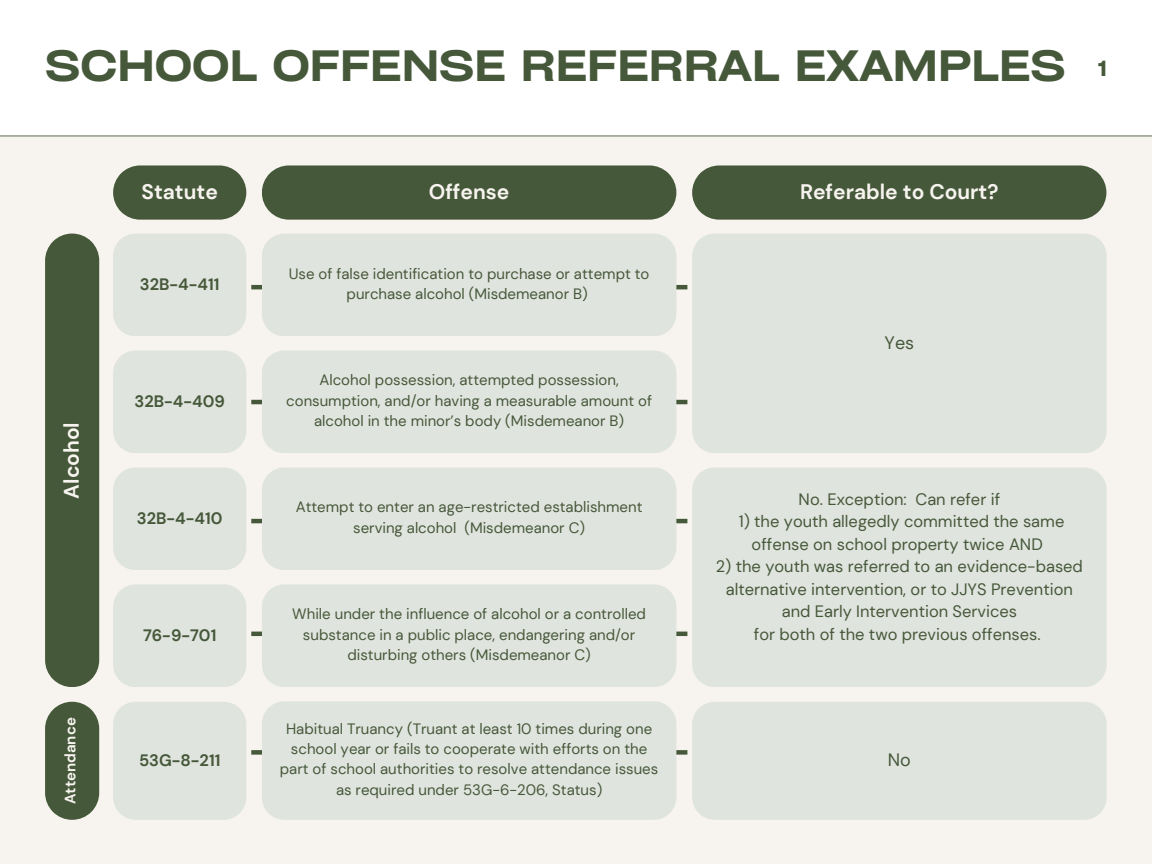
<style>
.page{position:relative;width:1152px;height:864px;background:#fff}
.page>*{position:absolute;margin:0;border:0;box-sizing:border-box;transform-origin:0 0}
.t1{font:600 expanded 42px "Cy Grotesk";color:#46583a}
.t2{font:700 21px "DM Sans";color:#f7f4ef}
.t3{font:600 expanded 21px "Cy Grotesk";color:#46583a}
.t4{font:18px "DM Sans";color:#46583a}
.t5{font:16.5px/22.5px "DM Sans";color:#46583a;text-align:center}
.t6{font:700 16.5px "DM Sans";color:#46583a}
.t7{font:15px/20.2px "DM Sans";color:#46583a;text-align:center}
.t8{font:700 15px "DM Sans";color:#f7f4ef}
</style>
<div class="page">
<div style="left:0;top:137px;width:1152px;height:727px;background:#f7f4ef"></div>
<hr style="left:0;top:135px;width:1152px;height:2px;background:#6b7961">
<svg style="left:113px;top:234px;width:574px;height:102px"></svg>
<div style="left:262px;top:234px;width:414px;height:102px;background:#e0e4de"></div>
<svg style="left:113px;top:351px;width:574px;height:102px"></svg>
<div style="left:262px;top:351px;width:414px;height:102px;background:#e0e4de"></div>
<svg style="left:113px;top:467px;width:574px;height:103px"></svg>
<div style="left:262px;top:467px;width:414px;height:103px;background:#e0e4de"></div>
<svg style="left:113px;top:584px;width:574px;height:103px"></svg>
<div style="left:262px;top:584px;width:414px;height:103px;background:#e0e4de"></div>
<div style="left:692px;top:234px;width:415px;height:219px;background:#e0e4de"></div>
<div style="left:692px;top:467px;width:415px;height:220px;background:#e0e4de"></div>
<svg style="left:113px;top:165px;width:133px;height:55px;background:#57674c"></svg>
<div style="left:262px;top:165px;width:414px;height:55px;background:#46583a"></div>
<div style="left:692px;top:165px;width:414px;height:55px;background:#46583a"></div>
<svg style="left:45px;top:234px;width:54px;height:453px;background:#4b5d40"></svg>
<div style="left:113px;top:702px;width:574px;height:118px;background:#e0e4de"></div>
<svg style="left:45px;top:702px;width:54px;height:118px;background:#57674b"></svg>
<div style="left:692px;top:702px;width:415px;height:118px;background:#e0e4de"></div>
<p class="t1" style="left:45px;top:39px;width:1022px">SCHOOL OFFENSE REFERRAL EXAMPLES</p>
<p class="t3" style="left:1098px;top:55px;width:10px">1</p>
<p class="t2" style="left:58px;top:499px;width:78px;rotate:-90deg">Alcohol</p>
<p class="t8" style="left:61px;top:804px;width:88px;rotate:-90deg">Attendance</p>
<p class="t2" style="left:141px;top:178px;width:78px">Statute</p>
<p class="t2" style="left:429px;top:178px;width:82px">Offense</p>
<p class="t2" style="left:800px;top:178px;width:200px">Referable to Court?</p>
<p class="t6" style="left:140px;top:273px;width:81px">32B-4-411</p>
<p class="t6" style="left:135px;top:390px;width:92px">32B-4-409</p>
<p class="t6" style="left:137px;top:507px;width:87px">32B-4-410</p>
<p class="t6" style="left:143px;top:624px;width:75px">76-9-701</p>
<p class="t6" style="left:139px;top:750px;width:83px">53G-8-211</p>
<p class="t7" style="left:289px;top:263px;width:362px">Use of false identification to purchase or attempt to purchase alcohol (Misdemeanor B)</p>
<p class="t7" style="left:286px;top:370px;width:367px">Alcohol possession, attempted possession, consumption, and/or having a measurable amount of alcohol in the minor’s body (Misdemeanor B)</p>
<p class="t7" style="left:296px;top:497px;width:348px">Attempt to enter an age-restricted establishment serving alcohol (Misdemeanor C)</p>
<p class="t7" style="left:292px;top:604px;width:355px">While under the influence of alcohol or a controlled substance in a public place, endangering and/or disturbing others (Misdemeanor C)</p>
<p class="t7" style="left:280px;top:719px;width:380px">Habitual Truancy (Truant at least 10 times during one school year or fails to cooperate with efforts on the part of school authorities to resolve attendance issues as required under 53G-6-206, Status)</p>
<p class="t4" style="left:885px;top:332px;width:31px">Yes</p>
<p class="t5" style="left:799px;top:488px;width:203px">No. Exception: Can refer if</p>
<p class="t5" style="left:739px;top:510px;width:327px">1) the youth allegedly committed the same offense on school property twice AND</p>
<p class="t5" style="left:716px;top:555px;width:369px">2) the youth was referred to an evidence-based alternative intervention, or to JJYS Prevention and Early Intervention Services</p>
<p class="t5" style="left:754px;top:623px;width:288px">for both of the two previous offenses.</p>
<p class="t4" style="left:888px;top:748px;width:25px">No</p>
</div>
